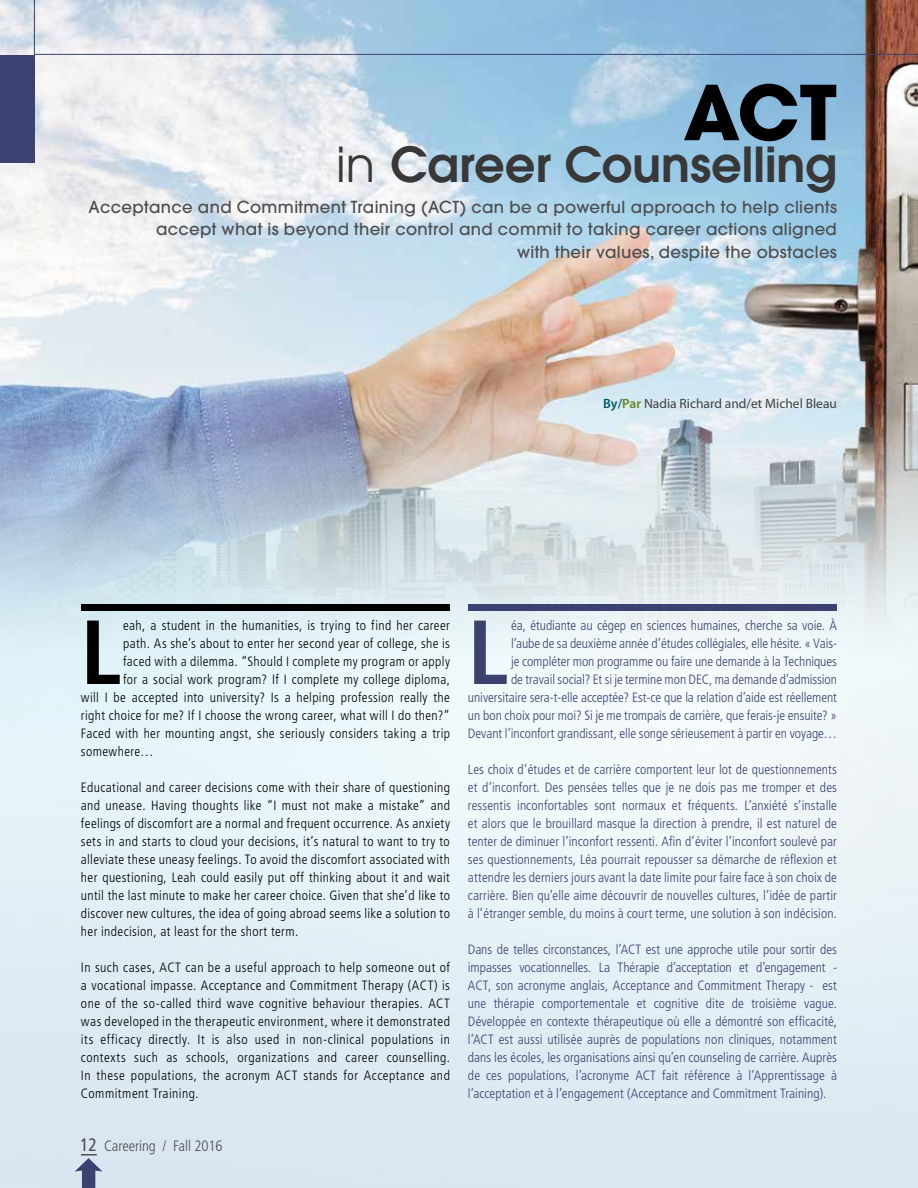
<style>
.page{position:relative;width:918px;height:1188px;background:#fff}
.page>*{position:absolute;margin:0;border:0;box-sizing:border-box;transform-origin:0 0}
.t1{font:700 condensed 90.9px "Frutiger LT Std";color:#000}
.t2{font:700 condensed 90.9px "Frutiger LT Std";color:#3b4271}
.t3{font:700 75px "Avant Garde";color:#000}
.t4{font:600 48px "Avant Garde";color:#383839}
.t5{font:500 16.5px/22.5px "Avant Garde";letter-spacing:.02em;color:#4d4d4f;text-align:right}
.t6{font:300 condensed 15px "Frutiger LT Std";letter-spacing:-.005em;color:#4d4d4f}
.t7{font:300 condensed 13.5px/18px "Frutiger LT Std";letter-spacing:-.005em;color:#3b4271;text-align:justify}
.t8{font:300 condensed 13.5px/18px "Frutiger LT Std";letter-spacing:.025em;color:#000;text-align:justify}
.t9{font:13.5px "Myriad Pro";color:#414042}
.s1{font-weight:400}
.s2{font-weight:600;color:#005d67}
.s3{font-weight:600;color:#5e8726}
.s4{font-weight:400;font-size:18px}
</style>
<div class="page">
<img style="left:0;top:0;width:918px;height:680px">
<hr style="left:34px;top:54px;width:884px;height:1px;background:#3b4271">
<hr style="left:34px;top:0;width:1px;height:55px;background:#3b4271">
<div style="left:0;top:55px;width:34px;height:108px;background:#3b4271"></div>
<svg style="left:75px;top:1154px;width:27px;height:34px"></svg>
<div style="left:81px;top:604px;width:369px;height:6px;background:#000"></div>
<div style="left:468px;top:604px;width:369px;height:6px;background:#3b4271"></div>
<h2 class="t3" style="left:683px;top:64px;width:155px">ACT</h2>
<h3 class="t4" style="left:336px;top:133px;width:502px"><span class="s1">in</span> Career Counselling</h3>
<p class="t5" style="left:89px;top:196px;width:750px">Acceptance and Commitment Training (ACT) can be a powerful approach to help clients accept what is beyond their control and commit to taking career actions aligned<br>with their values, despite the obstacles</p>
<p class="t9" style="left:603px;top:396px;width:235px"><span class="s2">By/</span><span class="s3">Par</span> Nadia Richard and/et Michel Bleau</p>
<h1 class="t1" style="left:81px;top:599px;width:42px">L</h1>
<p class="t8" style="left:123px;top:617px;width:328px">eah, a student in the humanities, is trying to find her career</p>
<p class="t8" style="left:123px;top:635px;width:328px">path. As she’s about to enter her second year of college, she is</p>
<p class="t8" style="left:123px;top:653px;width:328px">faced with a dilemma. “Should I complete my program or apply</p>
<p class="t8" style="left:123px;top:671px;width:328px">for a social work program? If I complete my college diploma,</p>
<p class="t8" style="left:81px;top:689px;width:370px">will I be accepted into university? Is a helping profession really the</p>
<p class="t8" style="left:81px;top:707px;width:370px">right choice for me? If I choose the wrong career, what will I do then?”</p>
<p class="t8" style="left:81px;top:724px;width:371px">Faced with her mounting angst, she seriously considers taking a trip</p>
<p class="t8" style="left:81px;top:742px;width:74px">somewhere…</p>
<p class="t8" style="left:81px;top:778px;width:371px">Educational and career decisions come with their share of questioning and unease. Having thoughts like “I must not make a mistake” and feelings of discomfort are a normal and frequent occurrence. As anxiety sets in and starts to cloud your decisions, it’s natural to want to try to alleviate these uneasy feelings. To avoid the discomfort associated with her questioning, Leah could easily put off thinking about it and wait until the last minute to make her career choice. Given that she’d like to discover new cultures, the idea of going abroad seems like a solution to her indecision, at least for the short term.</p>
<p class="t8" style="left:81px;top:958px;width:371px">In such cases, ACT can be a useful approach to help someone out of a vocational impasse. Acceptance and Commitment Therapy (ACT) is one of the so-called third wave cognitive behaviour therapies. ACT was developed in the therapeutic environment, where it demonstrated its efficacy directly. It is also used in non-clinical populations in contexts such as schools, organizations and career counselling.<br>In these populations, the acronym ACT stands for Acceptance and Commitment Training.</p>
<p class="t6" style="left:80px;top:1138px;width:144px"><span class="s4">12</span> Careering / Fall 2016</p>
<p class="t7" style="left:468px;top:617px;width:371px;text-align:right">éa, étudiante au cégep en sciences humaines, cherche sa voie. À<br>l’aube de sa deuxième année d’études collégiales, elle hésite. « Vais-<br>je compléter mon programme ou faire une demande à la Techniques<br>de travail social? Et si je termine mon DEC, ma demande d’admission universitaire sera-t-elle acceptée? Est-ce que la relation d’aide est réellement un bon choix pour moi? Si je me trompais de carrière, que ferais-je ensuite? » Devant l’inconfort grandissant, elle songe sérieusement à partir en voyage…</p>
<p class="t7" style="left:468px;top:761px;width:371px">Les choix d’études et de carrière comportent leur lot de questionnements et d’inconfort. Des pensées telles que je ne dois pas me tromper et des ressentis inconfortables sont normaux et fréquents. L’anxiété s’installe et alors que le brouillard masque la direction à prendre, il est naturel de tenter de diminuer l’inconfort ressenti. Afin d’éviter l’inconfort soulevé par ses questionnements, Léa pourrait repousser sa démarche de réflexion et attendre les derniers jours avant la date limite pour faire face à son choix de carrière. Bien qu’elle aime découvrir de nouvelles cultures, l’idée de partir à l’étranger semble, du moins à court terme, une solution à son indécision.</p>
<p class="t7" style="left:468px;top:940px;width:371px">Dans de telles circonstances, l’ACT est une approche utile pour sortir des impasses vocationnelles. La Thérapie d’acceptation et d’engagement - ACT, son acronyme anglais, Acceptance and Commitment Therapy - est une thérapie comportementale et cognitive dite de troisième vague.<br>Développée en contexte thérapeutique où elle a démontré son efficacité, l’ACT est aussi utilisée auprès de populations non cliniques, notamment dans les écoles, les organisations ainsi qu’en counseling de carrière. Auprès de ces populations, l’acronyme ACT fait référence à l’Apprentissage à l’acceptation et à l’engagement (Acceptance and Commitment Training).</p>
<h1 class="t2" style="left:468px;top:599px;width:42px">L</h1>
</div>
